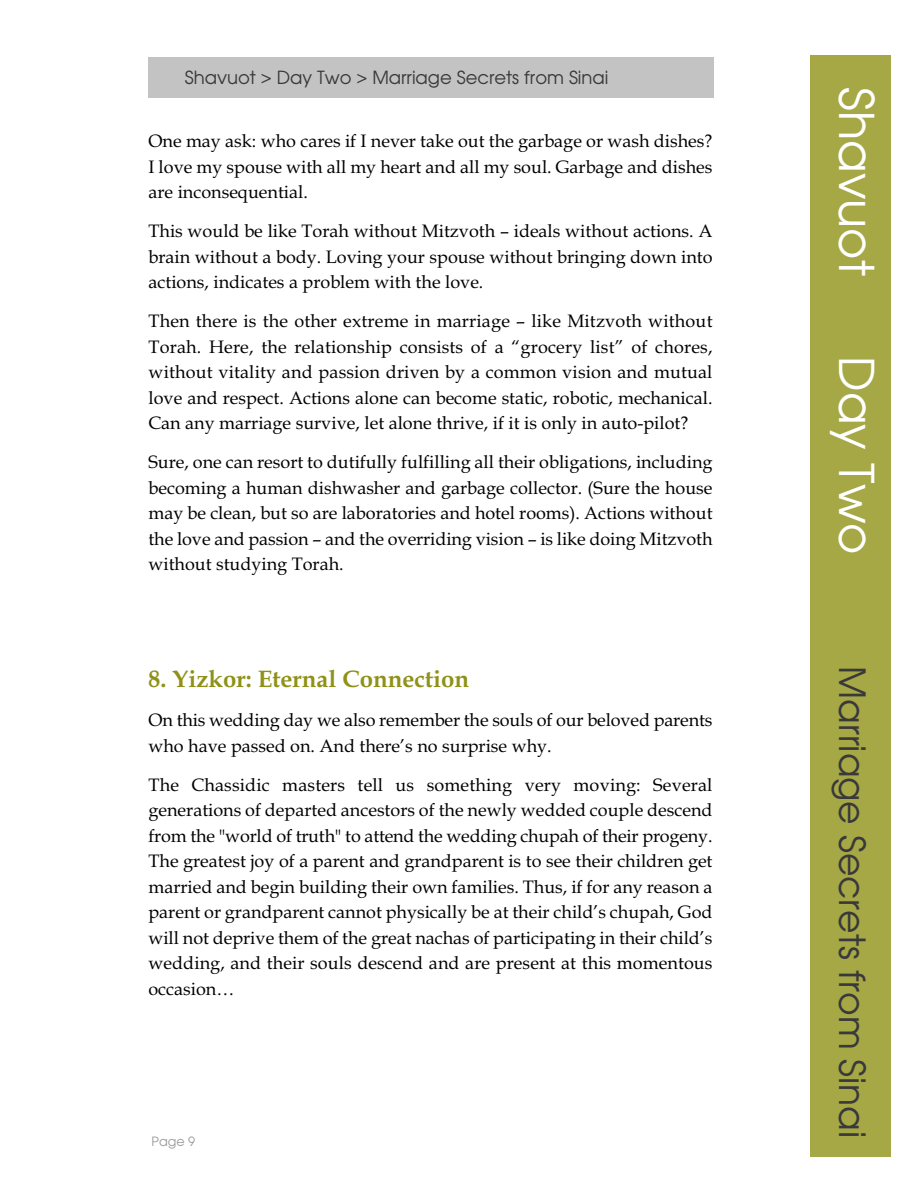
<style>
.page{position:relative;width:918px;height:1188px;background:#fff}
.page>*{position:absolute;margin:0;border:0;box-sizing:border-box;transform-origin:0 0}
.t1{font:47.7px "Avalon Plain";color:#fff}
.t2{font:36px "Avalon Plain";color:#39383a}
.t3{font:700 24px "Book Antiqua";color:#8f9217}
.t4{font:18px/25.5px "Book Antiqua";color:#000;text-align:justify}
.t5{font:18px "Avalon Plain";color:#39383a}
.t6{font:12.75px "Avalon Plain";color:#9c9c9c}
</style>
<div class="page">
<div style="left:810px;top:55px;width:81px;height:1101px;background:#a5a845"></div>
<div style="left:148px;top:57px;width:566px;height:41px;background:#c3c3c4"></div>
<p class="t5" style="left:185px;top:68px;width:425px">Shavuot &gt; Day Two &gt; Marriage Secrets from Sinai</p>
<p class="t4" style="left:148px;top:128px;width:566px">One may ask: who cares if I never take out the garbage or wash dishes?<br>I love my spouse with all my heart and all my soul. Garbage and dishes are inconsequential.</p>
<p class="t4" style="left:149px;top:218px;width:566px">This would be like Torah without Mitzvoth – ideals without actions. A brain without a body. Loving your spouse without bringing down into actions, indicates a problem with the love.</p>
<p class="t4" style="left:149px;top:308px;width:566px">Then there is the other extreme in marriage – like Mitzvoth without Torah. Here, the relationship consists of a “grocery list” of chores, without vitality and passion driven by a common vision and mutual love and respect. Actions alone can become static, robotic, mechanical.<br>Can any marriage survive, let alone thrive, if it is only in auto-pilot?</p>
<p class="t4" style="left:149px;top:449px;width:566px">Sure, one can resort to dutifully fulfilling all their obligations, including becoming a human dishwasher and garbage collector. (Sure the house may be clean, but so are laboratories and hotel rooms). Actions without the love and passion – and the overriding vision – is like doing Mitzvoth without studying Torah.</p>
<h3 class="t3" style="left:148px;top:665px;width:322px">8. Yizkor: Eternal Connection</h3>
<p class="t4" style="left:148px;top:707px;width:566px">On this wedding day we also remember the souls of our beloved parents who have passed on. And there’s no surprise why.</p>
<p class="t4" style="left:148px;top:772px;width:566px">The Chassidic masters tell us something very moving: Several generations of departed ancestors of the newly wedded couple descend from the "world of truth" to attend the wedding chupah of their progeny.<br>The greatest joy of a parent and grandparent is to see their children get married and begin building their own families. Thus, if for any reason a parent or grandparent cannot physically be at their child’s chupah, God will not deprive them of the great nachas of participating in their child’s wedding, and their souls descend and are present at this momentous occasion…</p>
<p class="t6" style="left:152px;top:1134px;width:45px">Page 9</p>
<h1 class="t1" style="left:883px;top:87px;width:190px;rotate:90deg">Shavuot</h1>
<h1 class="t1" style="left:883px;top:356px;width:199px;rotate:90deg">Day Two</h1>
<h2 class="t2" style="left:872px;top:666px;width:474px;rotate:90deg">Marriage Secrets from Sinai</h2>
</div>
